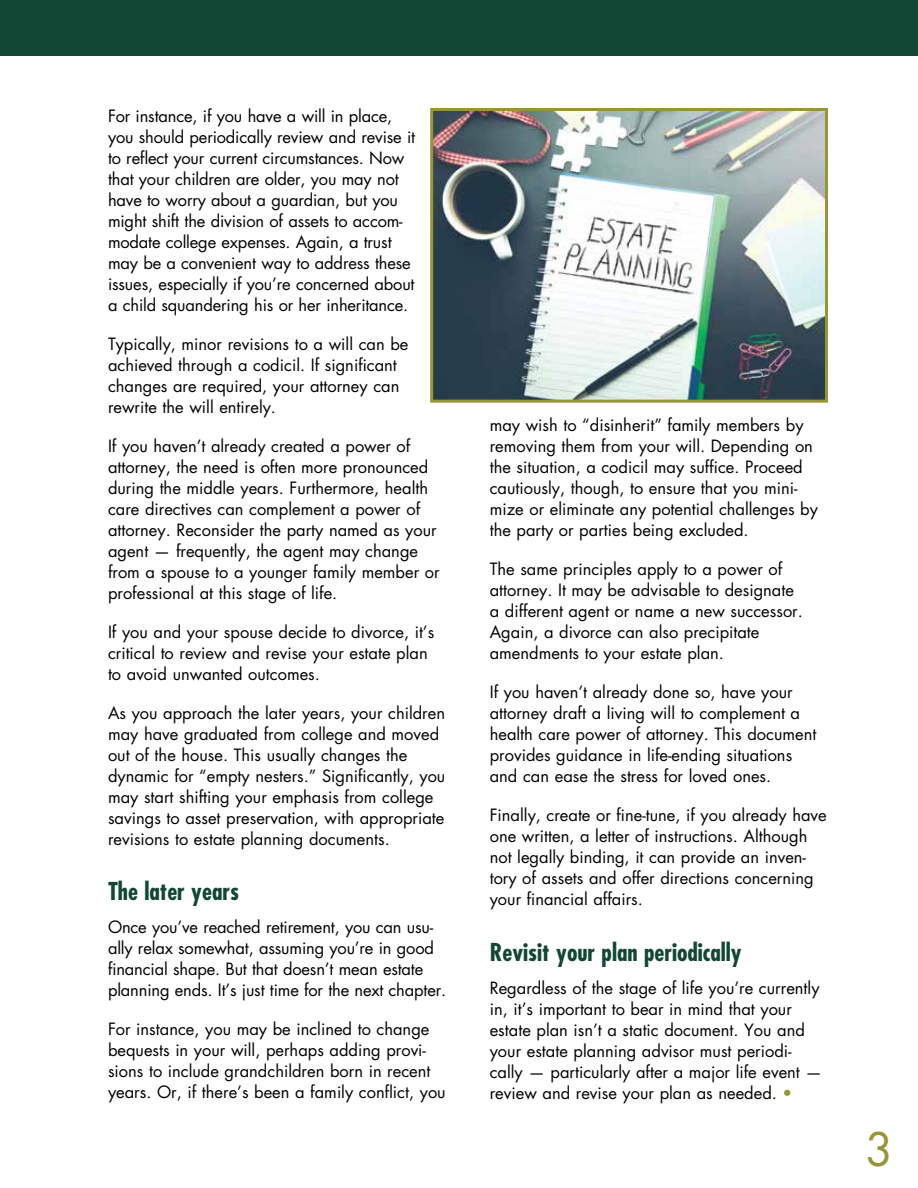
<style>
.page{position:relative;width:918px;height:1188px;background:#fff}
.page>*{position:absolute;margin:0;border:0;box-sizing:border-box;transform-origin:0 0}
.t1{font:45px "Futura Std";color:#979536}
.t2{font:700 condensed 24px "Futura Std";color:#114734}
.t3{font:16.5px/21px "Futura Std";color:#000}
.s1{color:#979536}
</style>
<div class="page">
<div style="left:0;top:0;width:918px;height:55px;background:#114734"></div>
<img style="left:434px;top:112px;width:390px;height:287px">
<div style="left:430px;top:108px;width:398px;height:295px;border:3px solid #979536"></div>
<p class="t3" style="left:108px;top:105px;width:309px">For instance, if you have a will in place, you should periodically review and revise it to reflect your current circumstances. Now that your children are older, you may not have to worry about a guardian, but you might shift the division of assets to accom&shy;modate college expenses. Again, a trust may be a convenient way to address these issues, especially if you’re concerned about a child squandering his or her inheritance.</p>
<p class="t3" style="left:108px;top:333px;width:302px">Typically, minor revisions to a will can be achieved through a codicil. If significant changes are required, your attorney can rewrite the will entirely.</p>
<p class="t3" style="left:108px;top:435px;width:333px">If you haven’t already created a power of attorney, the need is often more pronounced during the middle years. Furthermore, health care directives can complement a power of attorney. Reconsider the party named as your agent — frequently, the agent may change from a spouse to a younger family member or professional at this stage of life.</p>
<p class="t3" style="left:108px;top:621px;width:328px">If you and your spouse decide to divorce, it’s critical to review and revise your estate plan to avoid unwanted outcomes.</p>
<p class="t3" style="left:108px;top:702px;width:339px">As you approach the later years, your children may have graduated from college and moved out of the house. This usually changes the dynamic for “empty nesters.” Significantly, you may start shifting your emphasis from college savings to asset preservation, with appropriate revisions to estate planning documents.</p>
<h2 class="t2" style="left:108px;top:876px;width:133px">The later years</h2>
<p class="t3" style="left:108px;top:917px;width:340px">Once you’ve reached retirement, you can usu&shy;ally relax somewhat, assuming you’re in good financial shape. But that doesn’t mean estate planning ends. It’s just time for the next chapter.</p>
<p class="t3" style="left:108px;top:1019px;width:339px">For instance, you may be inclined to change bequests in your will, perhaps adding provi&shy;sions to include grandchildren born in recent years. Or, if there’s been a family conflict, you</p>
<p class="t3" style="left:490px;top:415px;width:330px">may wish to “disinherit” family members by removing them from your will. Depending on the situation, a codicil may suffice. Proceed cautiously, though, to ensure that you mini&shy;mize or eliminate any potential challenges by the party or parties being excluded.</p>
<p class="t3" style="left:490px;top:559px;width:315px">The same principles apply to a power of attorney. It may be advisable to designate a different agent or name a new successor.<br>Again, a divorce can also precipitate amendments to your estate plan.</p>
<p class="t3" style="left:490px;top:682px;width:328px">If you haven’t already done so, have your attorney draft a living will to complement a health care power of attorney. This document provides guidance in life-ending situations and can ease the stress for loved ones.</p>
<p class="t3" style="left:490px;top:805px;width:339px">Finally, create or fine-tune, if you already have one written, a letter of instructions. Although not legally binding, it can provide an inven&shy;tory of assets and offer directions concerning your financial affairs.</p>
<h2 class="t2" style="left:490px;top:937px;width:254px">Revisit your plan periodically</h2>
<p class="t3" style="left:490px;top:977px;width:334px">Regardless of the stage of life you’re currently in, it’s important to bear in mind that your estate plan isn’t a static document. You and your estate planning advisor must periodi&shy;cally — particularly after a major life event — review and revise your plan as needed. <span class="s1">•</span></p>
<h1 class="t1" style="left:865px;top:1120px;width:29px">3</h1>
</div>
